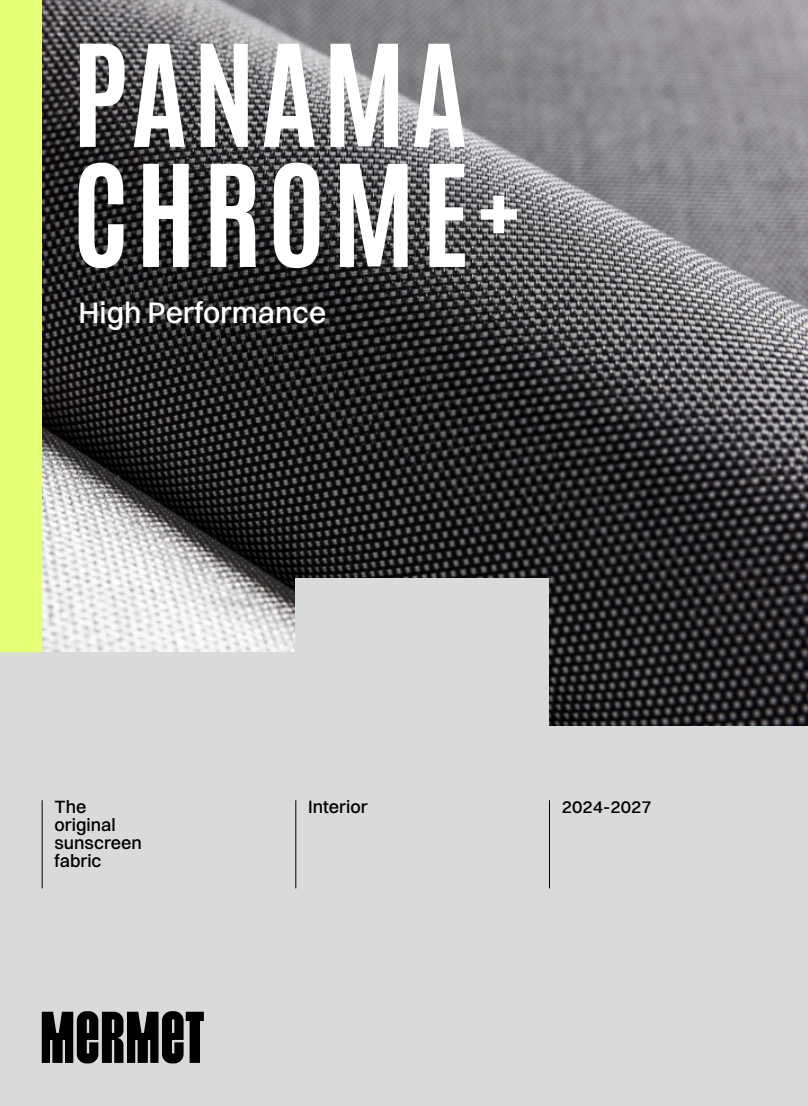
<style>
.page{position:relative;width:808px;height:1106px;background:#fff}
.page>*{position:absolute;margin:0;border:0;box-sizing:border-box;transform-origin:0 0}
.t1{font:120px/120px "Antonio";letter-spacing:.055em;color:#fff}
.t2{font:500 30px "Switzer";color:#fff}
.t3{font:500 18px/18px "Switzer";color:#000}
</style>
<div class="page">
<img style="left:42px;top:0;width:766px;height:795px">
<div style="left:0;top:0;width:42px;height:1106px;background:#e5ff78"></div>
<div style="left:295px;top:578px;width:254px;height:528px;background:#d9dada"></div>
<div style="left:544px;top:726px;width:263px;height:380px;background:#d9dada"></div>
<div style="left:0;top:652px;width:307px;height:454px;background:#d9dada"></div>
<svg style="left:42px;top:1011px;width:162px;height:52px"></svg>
<hr style="left:295px;top:800px;width:1px;height:88px;background:#000">
<hr style="left:549px;top:800px;width:1px;height:88px;background:#000">
<hr style="left:42px;top:800px;width:1px;height:88px;background:#000">
<h1 class="t1" style="left:72px;top:37px;width:452px">PANAMA<br>CHROME+</h1>
<h2 class="t2" style="left:79px;top:294px;width:249px">High Performance</h2>
<p class="t3" style="left:55px;top:797px;width:89px">The original sunscreen fabric</p>
<p class="t3" style="left:308px;top:797px;width:61px">Interior</p>
<p class="t3" style="left:562px;top:797px;width:92px">2024-2027</p>
</div>
